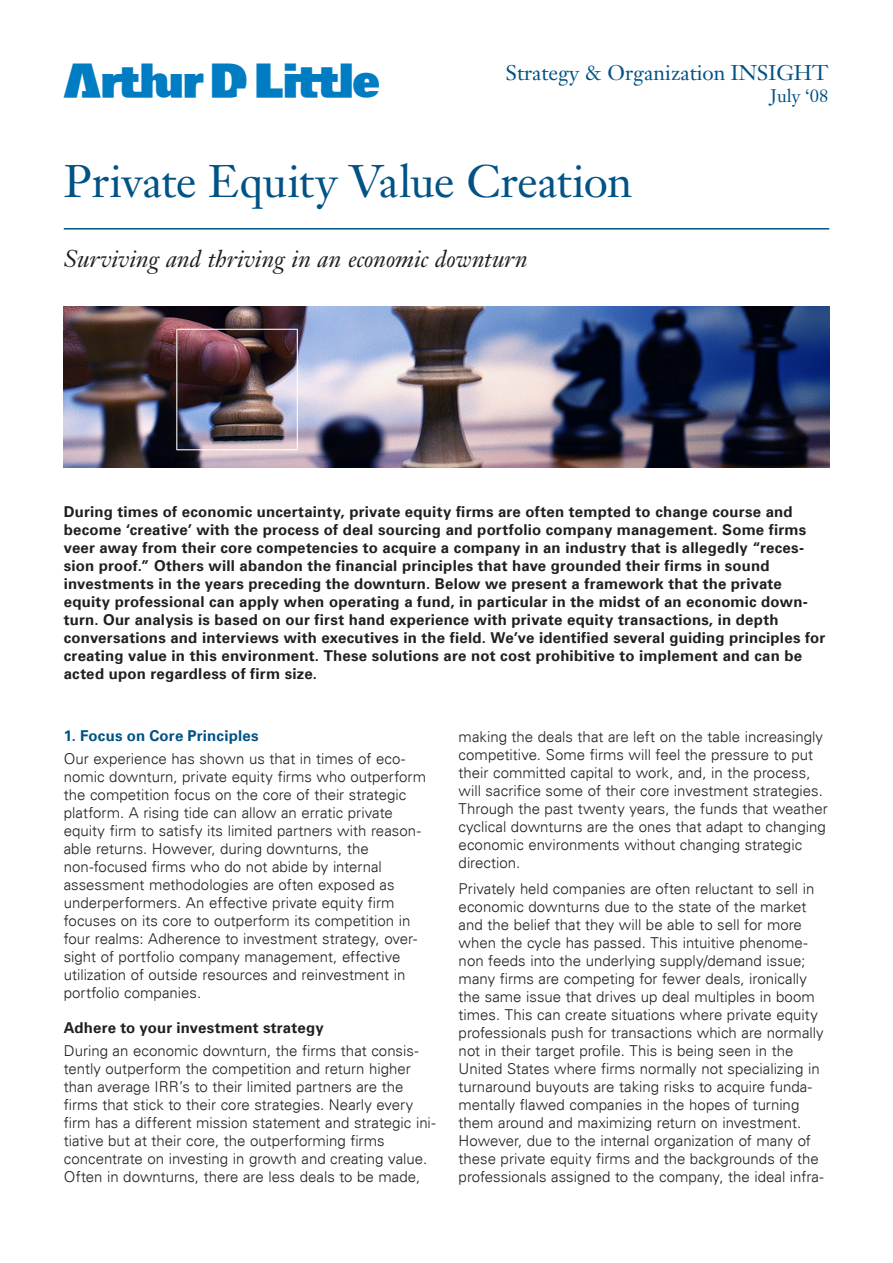
<style>
.page{position:relative;width:893px;height:1263px;background:#fff}
.page>*{position:absolute;margin:0;border:0;box-sizing:border-box;transform-origin:0 0}
.Main_title_30pt_blue{font:45px "Janson Text LT";letter-spacing:-.01em;color:#015285}
.t1{font:42px "Arthur D Little";color:#007cc2}
.Subtitle_16pt{font:italic 24px "Janson Text LT";color:#231f20}
.Practice_name_14pt_b{font:21px "Janson Text LT";color:#015285}
.Practice_name_14pt_b-2{font:18px "Janson Text LT";color:#015285}
.Text_10pt{font:300 15px/18px "Univers";color:#231f20}
.Abstract_10pt{font:700 15px/18px "Univers";letter-spacing:.01em;color:#231f20}
.Text_subheadlines_10{font:700 15px "Univers";letter-spacing:.01em;color:#231f20}
.Text_headlines_10pt{font:700 15px "Univers";letter-spacing:.015em;color:#015285}
</style>
<div class="page">
<img style="left:64px;top:306px;width:765px;height:162px">
<hr style="left:64px;top:228px;width:765px;height:2px;background:#015285">
<p class="t1" style="left:64px;top:58px;width:317px">A</p>
<p class="Practice_name_14pt_b" style="left:505px;top:60px;width:325px">Strategy &amp; Organization INSIGHT</p>
<p class="Practice_name_14pt_b-2" style="left:770px;top:84px;width:59px">July ‘08</p>
<p class="Main_title_30pt_blue" style="left:64px;top:153px;width:570px">Private Equity Value Creation</p>
<p class="Subtitle_16pt" style="left:64px;top:244px;width:465px">Surviving and thriving in an economic downturn</p>
<p class="Abstract_10pt" style="left:64px;top:503px;width:763px">During times of economic uncertainty, private equity firms are often tempted to change course and become ‘creative’ with the process of deal sourcing and portfolio company management. Some firms veer away from their core competencies to acquire a company in an industry that is allegedly “reces&shy;sion proof.” Others will abandon the financial principles that have grounded their firms in sound investments in the years preceding the downturn. Below we present a framework that the private equity professional can apply when operating a fund, in particular in the midst of an economic down&shy;turn. Our analysis is based on our first hand experience with private equity transactions, in depth conversations and interviews with executives in the field. We’ve identified several guiding principles for creating value in this environment. These solutions are not cost prohibitive to implement and can be acted upon regardless of firm size.</p>
<p class="Text_headlines_10pt" style="left:64px;top:727px;width:196px">1. Focus on Core Principles</p>
<p class="Text_10pt" style="left:64px;top:749px;width:364px">Our experience has shown us that in times of eco&shy;nomic downturn, private equity firms who outperform the competition focus on the core of their strategic platform. A rising tide can allow an erratic private equity firm to satisfy its limited partners with reason&shy;able returns. However, during downturns, the non-focused firms who do not abide by internal assessment methodologies are often exposed as underperformers. An effective private equity firm focuses on its core to outperform its competition in four realms: Adherence to investment strategy, over&shy;sight of portfolio company management, effective utilization of outside resources and reinvestment in portfolio companies.</p>
<p class="Text_subheadlines_10" style="left:64px;top:1019px;width:261px">Adhere to your investment strategy</p>
<p class="Text_10pt" style="left:64px;top:1041px;width:373px">During an economic downturn, the firms that consis&shy;tently outperform the competition and return higher than average IRR’s to their limited partners are the firms that stick to their core strategies. Nearly every firm has a different mission statement and strategic ini&shy;tiative but at their core, the outperforming firms concentrate on investing in growth and creating value.<br>Often in downturns, there are less deals to be made,</p>
<p class="Text_10pt" style="left:459px;top:727px;width:371px">making the deals that are left on the table increasingly competitive. Some firms will feel the pressure to put their committed capital to work, and, in the process, will sacrifice some of their core investment strategies.<br>Through the past twenty years, the funds that weather cyclical downturns are the ones that adapt to changing economic environments without changing strategic direction.</p>
<p class="Text_10pt" style="left:459px;top:880px;width:367px">Privately held companies are often reluctant to sell in economic downturns due to the state of the market and the belief that they will be able to sell for more when the cycle has passed. This intuitive phenome&shy;non feeds into the underlying supply/demand issue; many firms are competing for fewer deals, ironically the same issue that drives up deal multiples in boom times. This can create situations where private equity professionals push for transactions which are normally not in their target profile. This is being seen in the United States where firms normally not specializing in turnaround buyouts are taking risks to acquire funda&shy;mentally flawed companies in the hopes of turning them around and maximizing return on investment.<br>However, due to the internal organization of many of these private equity firms and the backgrounds of the professionals assigned to the company, the ideal infra-</p>
</div>
